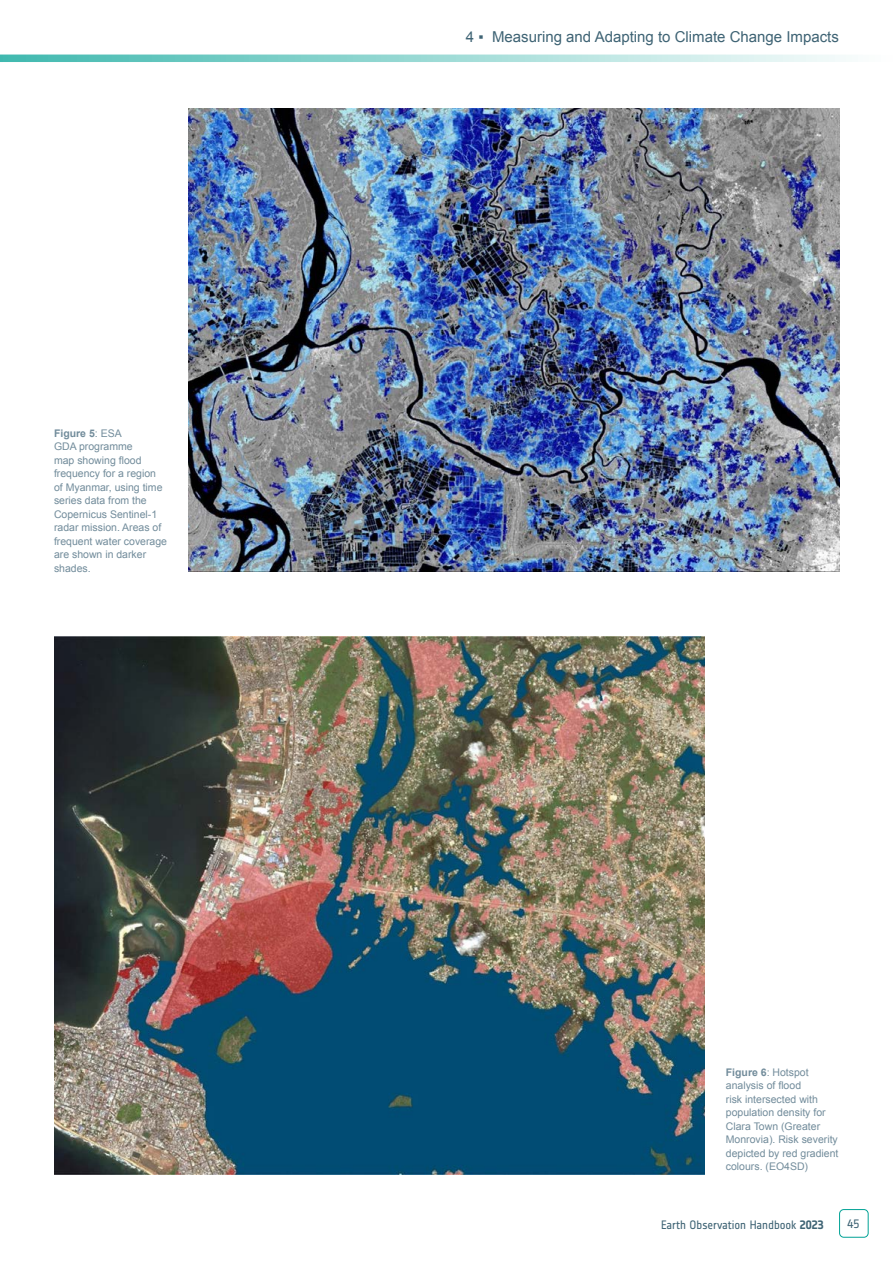
<style>
.page{position:relative;width:893px;height:1263px;background:#fff}
.page>*{position:absolute;margin:0;border:0;box-sizing:border-box;transform-origin:0 0}
.t1{font:15px "Arial";color:#3e6374}
.t2{font:12px "Notes Esa";letter-spacing:-.005em;color:#3e6374}
.t3{font:10.5px/13.5px "Arial";color:#728c9b}
.s1{font-weight:700}
</style>
<div class="page">
<div style="left:839px;top:1209px;width:29px;height:28px;border:1px solid #00a295;border-radius:4px"></div>
<svg style="left:0;top:55px;width:846px;height:7px;background:#9ad9d4"></svg>
<img style="left:54px;top:637px;width:651px;height:537px">
<img style="left:188px;top:108px;width:652px;height:464px">
<p class="t3" style="left:54px;top:426px;width:115px"><span class="s1">Figure 5</span>: ESA<br>GDA programme<br>map showing flood frequency for a region of Myanmar, using time series data from the<br>Copernicus Sentinel-1 radar mission. Areas of frequent water coverage are shown in darker shades.</p>
<h1 class="t1" style="left:466px;top:27px;width:375px">4 ▪ Measuring and Adapting to Climate Change Impacts</h1>
<p class="t3" style="left:726px;top:1065px;width:114px"><span class="s1">Figure 6</span>: Hotspot analysis of flood<br>risk intersected with population density for<br>Clara Town (Greater<br>Monrovia). Risk severity depicted by red gradient colours. (EO4SD)</p>
<p class="t2" style="left:661px;top:1217px;width:164px">Earth Observation Handbook <span class="s1">2023</span></p>
<p class="t2" style="left:847px;top:1217px;width:13px">45</p>
</div>
